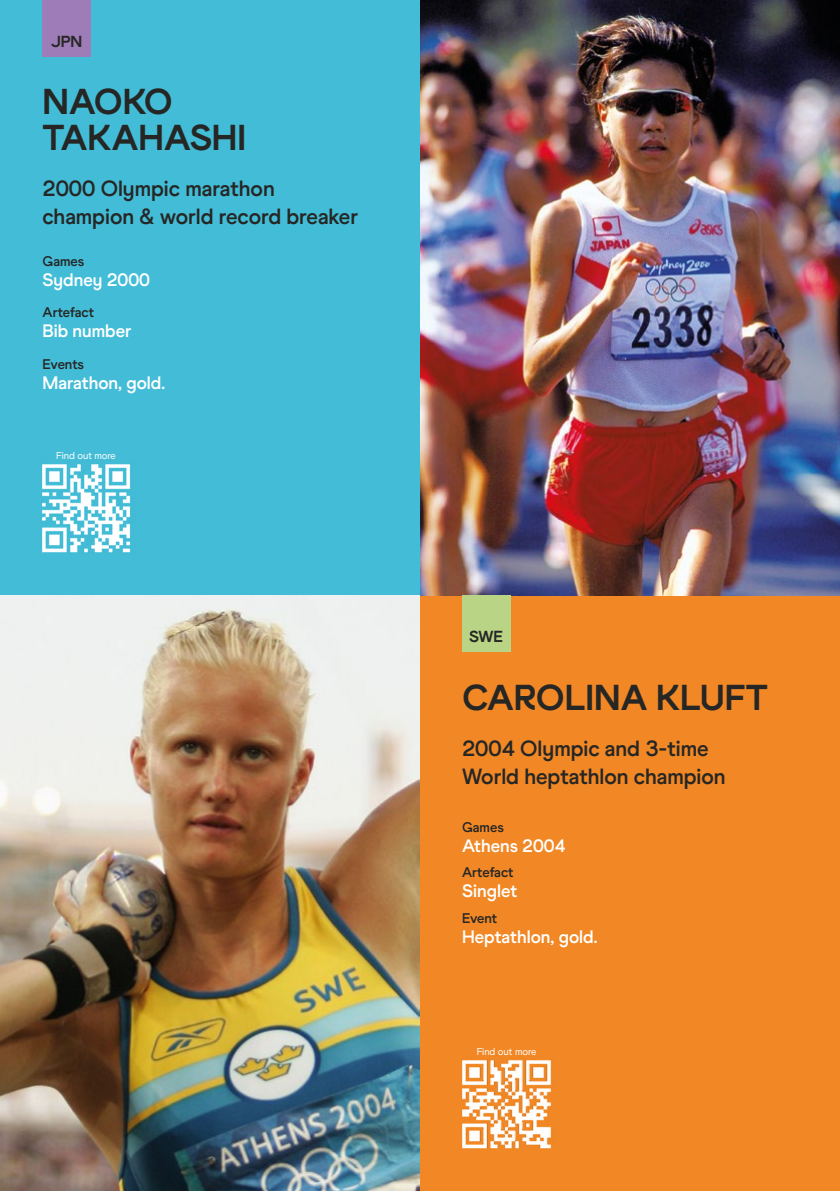
<style>
.page{position:relative;width:840px;height:1191px;background:#fff}
.page>*{position:absolute;margin:0;border:0;box-sizing:border-box;transform-origin:0 0}
.t1{font:36px/35.4px "World Athletics Headline";color:#262625}
.t2{font:700 22px/28px "World Athletics";color:#262625}
.t3{font:700 18px "World Athletics";color:#fff}
.t4{font:16px "World Athletics Headline";color:#262625}
.t5{font:700 14px "World Athletics";color:#262625}
.t6{font:10px "World Athletics";color:#fff}
</style>
<div class="page">
<div style="left:0;top:595px;width:839px;height:596px;background:#f18825"></div>
<div style="left:0;top:0;width:839px;height:595px;background:#43bdd7"></div>
<img style="left:0;top:595px;width:420px;height:596px">
<img style="left:420px;top:0;width:419px;height:595px">
<img style="left:43px;top:464px;width:88px;height:89px">
<img style="left:462px;top:1060px;width:90px;height:89px">
<div style="left:43px;top:0;width:48px;height:56px;background:#9d7cb7"></div>
<div style="left:462px;top:595px;width:48px;height:57px;background:#b8d484"></div>
<p class="t4" style="left:51px;top:32px;width:33px">JPN</p>
<h1 class="t1" style="left:43px;top:84px;width:205px">NAOKO<br>TAKAHASHI</h1>
<p class="t2" style="left:43px;top:174px;width:317px">2000 Olympic marathon champion &amp; world record breaker</p>
<p class="t5" style="left:43px;top:253px;width:43px">Games</p>
<p class="t3" style="left:43px;top:269px;width:109px">Sydney 2000</p>
<p class="t5" style="left:43px;top:304px;width:53px">Artefact</p>
<p class="t3" style="left:43px;top:320px;width:90px">Bib number</p>
<p class="t5" style="left:43px;top:356px;width:43px">Events</p>
<p class="t3" style="left:43px;top:372px;width:124px">Marathon, gold.</p>
<p class="t6" style="left:56px;top:449px;width:61px">Find out more</p>
<p class="t4" style="left:469px;top:627px;width:36px">SWE</p>
<h1 class="t1" style="left:462px;top:680px;width:307px">CAROLINA KLUFT</h1>
<p class="t2" style="left:462px;top:734px;width:265px">2004 Olympic and 3-time<br>World heptathlon champion</p>
<p class="t5" style="left:462px;top:818px;width:43px">Games</p>
<p class="t3" style="left:462px;top:834px;width:105px">Athens 2004</p>
<p class="t5" style="left:462px;top:864px;width:53px">Artefact</p>
<p class="t3" style="left:462px;top:880px;width:57px">Singlet</p>
<p class="t5" style="left:462px;top:910px;width:37px">Event</p>
<p class="t3" style="left:462px;top:926px;width:137px">Heptathlon, gold.</p>
<p class="t6" style="left:476px;top:1045px;width:61px">Find out more</p>
</div>
